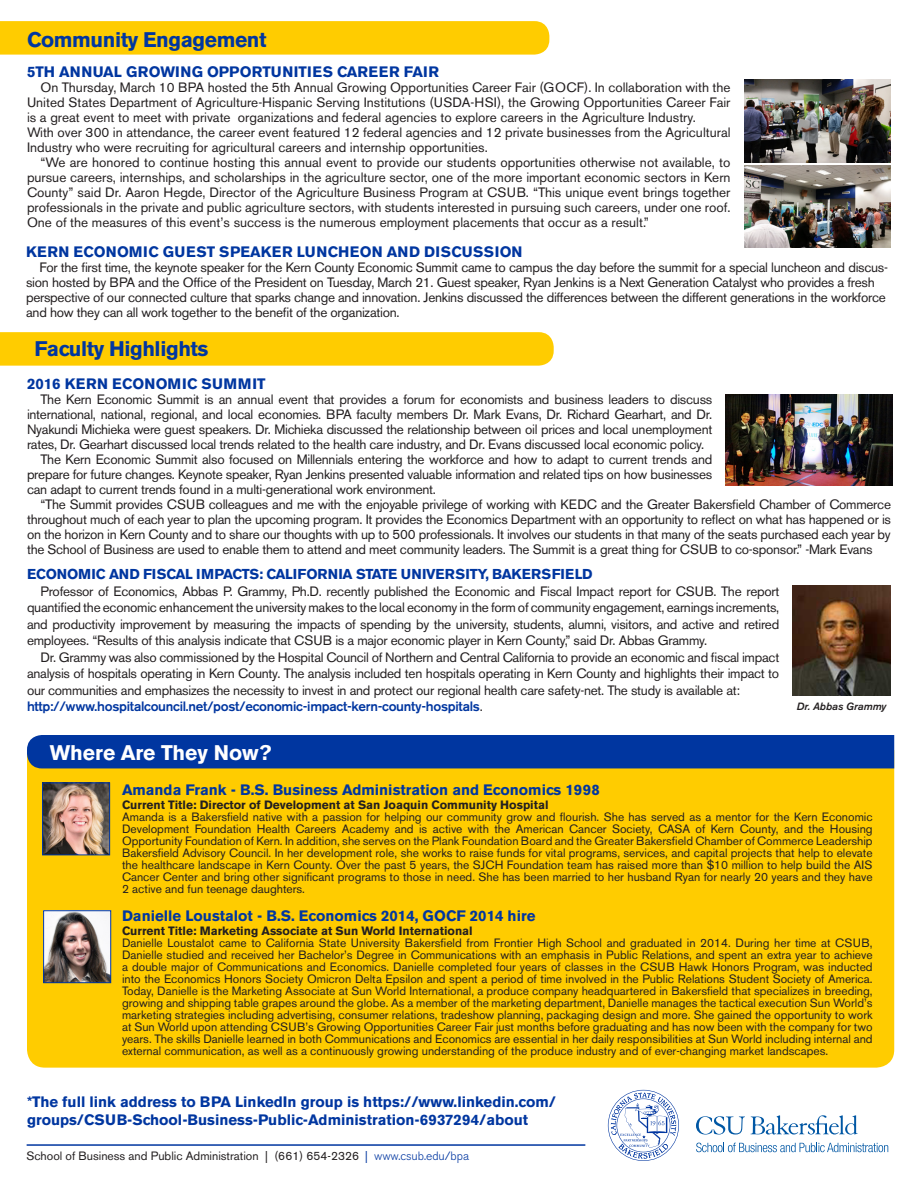
<style>
.page{position:relative;width:918px;height:1188px;background:#fff}
.page>*{position:absolute;margin:0;border:0;box-sizing:border-box;transform-origin:0 0}
.t1{font:700 21px "Akzidenz Grotesk BE";letter-spacing:-.02em;color:#0036a0}
.t2{font:700 21px "Akzidenz Grotesk BE";color:#fff}
.t3{font:700 15px/18px "Akzidenz Grotesk BE";color:#0036a0}
.t4{font:700 15px "Akzidenz Grotesk BE";letter-spacing:.02em;color:#0036a0}
.t5{font:700 14.25px "Akzidenz Grotesk BE";letter-spacing:-.02em;color:#0036a0}
.t6{font:13.5px/15px "Akzidenz Grotesk BE";letter-spacing:-.02em;color:#231f20;text-align:justify}
.t7{font:13.5px/15px "Akzidenz Grotesk BE";color:#231f20}
.t8{font:12px/12px "Akzidenz Grotesk BE";color:#231f20;text-align:justify}
.t9{font:700 12px "Akzidenz Grotesk BE";color:#231f20}
.t10{font:italic 500 10.5px "Akzidenz Grotesk BE";color:#231f20}
.s1{font-weight:500;color:#0036a0}
.s2{color:#0036a0}
.s3{font-weight:300;color:#0036a0}
</style>
<div class="page">
<div style="left:0;top:21px;width:549px;height:34px;background:#fc0"></div>
<div style="left:0;top:332px;width:554px;height:34px;background:#fc0"></div>
<div style="left:27px;top:768px;width:867px;height:300px;background:#fc0"></div>
<div style="left:27px;top:735px;width:867px;height:33px;background:#0036a0"></div>
<svg style="left:696px;top:1143px;width:192px;height:9px"></svg>
<svg style="left:696px;top:1116px;width:49px;height:19px"></svg>
<svg style="left:751px;top:1115px;width:107px;height:20px"></svg>
<svg style="left:608px;top:1090px;width:71px;height:71px"></svg>
<hr style="left:27px;top:1144px;width:558px;height:2px;background:#0036a0">
<img style="left:44px;top:785px;width:64px;height:68px">
<div style="left:42px;top:783px;width:68px;height:72px;border:1px solid #0036a0"></div>
<img style="left:45px;top:912px;width:64px;height:69px">
<div style="left:43px;top:910px;width:68px;height:73px;border:1px solid #0036a0"></div>
<img style="left:744px;top:165px;width:146px;height:82px">
<img style="left:745px;top:80px;width:146px;height:82px">
<img style="left:726px;top:395px;width:166px;height:91px">
<img style="left:793px;top:585px;width:98px;height:111px">
<h1 class="t1" style="left:27px;top:28px;width:241px">Community Engagement</h1>
<p class="t3" style="left:27px;top:63px;width:413px">5TH ANNUAL GROWING OPPORTUNITIES CAREER FAIR</p>
<p class="t7" style="left:27px;top:80px;width:705px;text-indent:14px">On Thursday, March 10 BPA hosted the 5th Annual Growing Opportunities Career Fair (GOCF). In collaboration with the United States Department of Agriculture-Hispanic Serving Institutions (USDA-HSI), the Growing Opportunities Career Fair is a great event to meet with private organizations and federal agencies to explore careers in the Agriculture Industry.<br>With over 300 in attendance, the career event featured 12 federal agencies and 12 private businesses from the Agricultural Industry who were recruiting for agricultural careers and internship opportunities.</p>
<p class="t6" style="left:27px;top:155px;width:705px;text-indent:14px">“We are honored to continue hosting this annual event to provide our students opportunities otherwise not available, to pursue careers, internships, and scholarships in the agriculture sector, one of the more important economic sectors in Kern County” said Dr. Aaron Hegde, Director of the Agriculture Business Program at CSUB. “This unique event brings together professionals in the private and public agriculture sectors, with students interested in pursuing such careers, under one roof.<br>One of the measures of this event’s success is the numerous employment placements that occur as a result.”</p>
<p class="t4" style="left:26px;top:244px;width:498px">KERN ECONOMIC GUEST SPEAKER LUNCHEON AND DISCUSSION</p>
<p class="t6" style="left:26px;top:260px;width:863px;text-align:left;text-indent:14px">For the first time, the keynote speaker for the Kern County Economic Summit came to campus the day before the summit for a special luncheon and discus&shy;sion hosted by BPA and the Office of the President on Tuesday, March 21. Guest speaker, Ryan Jenkins is a Next Generation Catalyst who provides a fresh perspective of our connected culture that sparks change and innovation. Jenkins discussed the differences between the different generations in the workforce and how they can all work together to the benefit of the organization.</p>
<h1 class="t1" style="left:35px;top:337px;width:176px">Faculty Highlights</h1>
<p class="t4" style="left:27px;top:375px;width:240px">2016 KERN ECONOMIC SUMMIT</p>
<p class="t6" style="left:40px;top:391px;width:673px">The Kern Economic Summit is an annual event that provides a forum for economists and business leaders to discuss</p>
<p class="t6" style="left:27px;top:406px;width:687px">international, national, regional, and local economies. BPA faculty members Dr. Mark Evans, Dr. Richard Gearhart, and Dr.</p>
<p class="t6" style="left:27px;top:421px;width:687px">Nyakundi Michieka were guest speakers. Dr. Michieka discussed the relationship between oil prices and local unemployment</p>
<p class="t6" style="left:27px;top:436px;width:679px">rates, Dr. Gearhart discussed local trends related to the health care industry, and Dr. Evans discussed local economic policy.</p>
<p class="t6" style="left:40px;top:451px;width:673px">The Kern Economic Summit also focused on Millennials entering the workforce and how to adapt to current trends and</p>
<p class="t6" style="left:27px;top:466px;width:687px">prepare for future changes. Keynote speaker, Ryan Jenkins presented valuable information and related tips on how businesses</p>
<p class="t6" style="left:27px;top:481px;width:411px">can adapt to current trends found in a multi-generational work environment.</p>
<p class="t6" style="left:40px;top:496px;width:852px">“The Summit provides CSUB colleagues and me with the enjoyable privilege of working with KEDC and the Greater Bakersfield Chamber of Commerce</p>
<p class="t6" style="left:27px;top:511px;width:866px">throughout much of each year to plan the upcoming program. It provides the Economics Department with an opportunity to reflect on what has happened or is</p>
<p class="t6" style="left:27px;top:526px;width:865px">on the horizon in Kern County and to share our thoughts with up to 500 professionals. It involves our students in that many of the seats purchased each year by</p>
<p class="t6" style="left:27px;top:541px;width:847px">the School of Business are used to enable them to attend and meet community leaders. The Summit is a great thing for CSUB to co-sponsor.” -Mark Evans</p>
<p class="t5" style="left:27px;top:566px;width:567px">ECONOMIC AND FISCAL IMPACTS: CALIFORNIA STATE UNIVERSITY, BAKERSFIELD</p>
<p class="t6" style="left:27px;top:583px;width:754px;line-height:16.5px;text-indent:14px">Professor of Economics, Abbas P. Grammy, Ph.D. recently published the Economic and Fiscal Impact report for CSUB. The report quantified the economic enhancement the university makes to the local economy in the form of community engagement, earnings increments, and productivity improvement by measuring the impacts of spending by the university, students, alumni, visitors, and active and retired employees. “Results of this analysis indicate that CSUB is a major economic player in Kern County,” said Dr. Abbas Grammy.</p>
<p class="t6" style="left:27px;top:649px;width:754px;line-height:16.5px;text-align:left;text-indent:14px">Dr. Grammy was also commissioned by the Hospital Council of Northern and Central California to provide an economic and fiscal impact analysis of hospitals operating in Kern County. The analysis included ten hospitals operating in Kern County and highlights their impact to our communities and emphasizes the necessity to invest in and protect our regional health care safety-net. The study is available at: <span class="s1">http://www.hospitalcouncil.net/post/economic-impact-kern-county-hospitals</span>.</p>
<h1 class="t2" style="left:50px;top:740px;width:223px">Where Are They Now?</h1>
<p class="t10" style="left:797px;top:700px;width:91px">Dr. Abbas Grammy</p>
<p class="t3" style="left:122px;top:781px;width:479px">Amanda Frank - B.S. Business Administration and Economics 1998</p>
<p class="t9" style="left:122px;top:798px;width:428px">Current Title: Director of Development at San Joaquin Community Hospital</p>
<p class="t8" style="left:122px;top:811px;width:752px">Amanda is a Bakersfield native with a passion for helping our community grow and flourish. She has served as a mentor for the Kern Economic Development Foundation Health Careers Academy and is active with the American Cancer Society, CASA of Kern County, and the Housing Opportunity Foundation of Kern. In addition, she serves on the Plank Foundation Board and the Greater Bakersfield Chamber of Commerce Leadership Bakersfield Advisory Council. In her development role, she works to raise funds for vital programs, services, and capital projects that help to elevate the healthcare landscape in Kern County. Over the past 5 years, the SJCH Foundation team has raised more than $10 million to help build the AIS Cancer Center and bring other significant programs to those in need. She has been married to her husband Ryan for nearly 20 years and they have 2 active and fun teenage daughters.</p>
<p class="t3" style="left:122px;top:907px;width:415px">Danielle Loustalot - B.S. Economics 2014, GOCF 2014 hire</p>
<p class="t9" style="left:122px;top:924px;width:352px">Current Title: Marketing Associate at Sun World International</p>
<p class="t8" style="left:122px;top:937px;width:752px">Danielle Loustalot came to California State University Bakersfield from Frontier High School and graduated in 2014. During her time at CSUB, Danielle studied and received her Bachelor’s Degree in Communications with an emphasis in Public Relations, and spent an extra year to achieve a double major of Communications and Economics. Danielle completed four years of classes in the CSUB Hawk Honors Program, was inducted into the Economics Honors Society Omicron Delta Epsilon and spent a period of time involved in the Public Relations Student Society of America.<br>Today, Danielle is the Marketing Associate at Sun World International, a produce company headquartered in Bakersfield that specializes in breeding, growing and shipping table grapes around the globe. As a member of the marketing department, Danielle manages the tactical execution Sun World’s marketing strategies including advertising, consumer relations, tradeshow planning, packaging design and more. She gained the opportunity to work at Sun World upon attending CSUB’s Growing Opportunities Career Fair just months before graduating and has now been with the company for two years. The skills Danielle learned in both Communications and Economics are essential in her daily responsibilities at Sun World including internal and external communication, as well as a continuously growing understanding of the produce industry and of ever-changing market landscapes.</p>
<p class="t3" style="left:27px;top:1093px;width:531px">*The full link address to BPA LinkedIn group is https://www.linkedin.com/ groups/CSUB-School-Business-Public-Administration-6937294/about</p>
<p class="t8" style="left:27px;top:1149px;width:444px">School of Business and Public Administration | (661) 654-2326 <span class="s2">|</span> <span class="s3">www.csub.edu/bpa</span></p>
</div>
